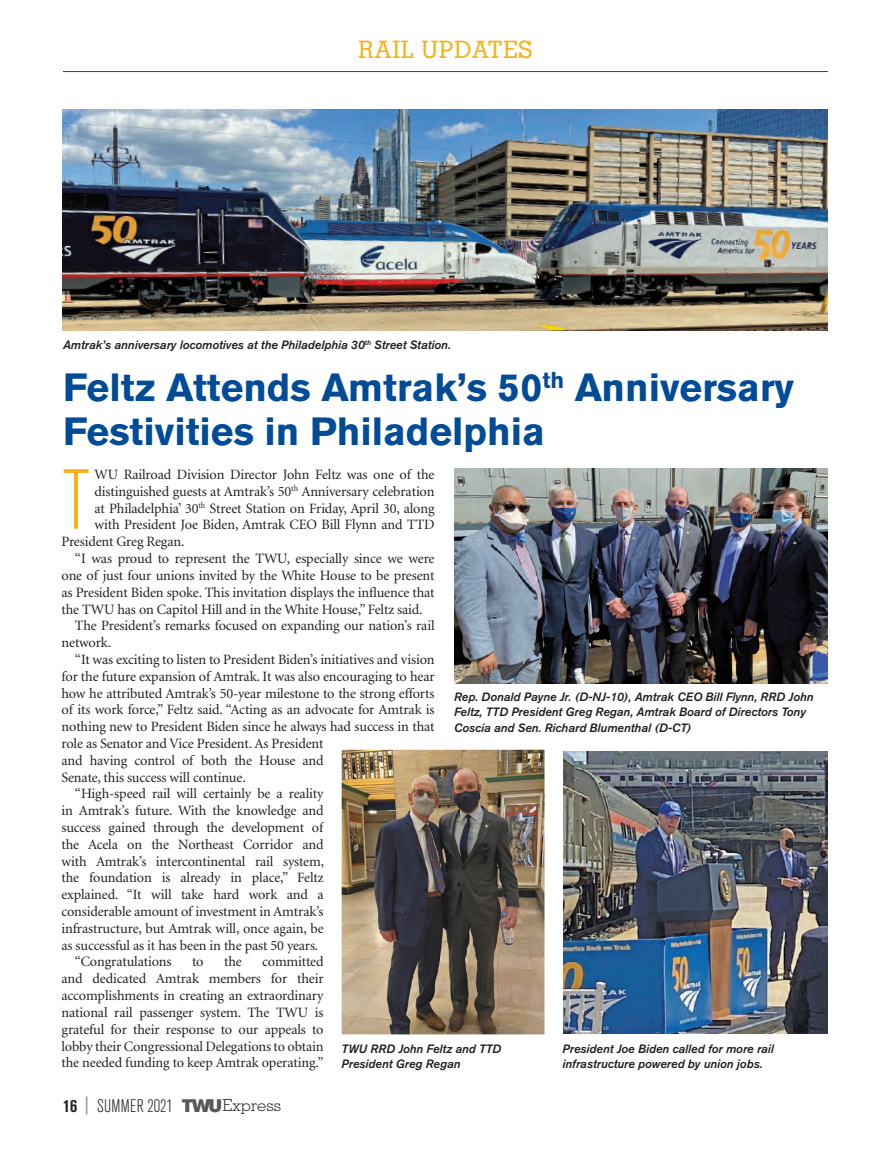
<style>
.page{position:relative;width:891px;height:1175px;background:#fff}
.page>*{position:absolute;margin:0;border:0;box-sizing:border-box;transform-origin:0 0}
.t1{font:300 condensed 84px "Akzidenz Grotesk BE";color:#f3b31b}
.t2{font:700 39px/43.5px "Akzidenz Grotesk BE";color:#014b97}
.t3{font:500 24px "Memphis";letter-spacing:.02em;color:#f3b31b}
.t4{font:300 condensed 18px "Akzidenz Grotesk BE";letter-spacing:.015em;color:#231f20}
.t5{font:14.25px/16.8px "Minion";letter-spacing:-.01em;color:#231f20;text-align:justify}
.t6{font:italic 500 12px/15px "Akzidenz Grotesk BE";color:#231f20}
.s1{font-weight:700}
.s2{font-weight:500;color:#939598}
.s3{font-family:"Akzidenz Grotesk BE Super";font-weight:400;font-stretch:normal;color:#57585a}
.s4{font-family:"Memphis";font-stretch:normal;font-size:16.5px}
</style>
<div class="page">
<hr style="left:63px;top:71px;width:765px;height:1px;background:#014b97">
<img style="left:454px;top:468px;width:374px;height:215px">
<img style="left:572px;top:751px;width:256px;height:282px">
<img style="left:341px;top:749px;width:231px;height:286px">
<img style="left:62px;top:109px;width:766px;height:222px">
<h3 class="t3" style="left:358px;top:34px;width:176px">RAIL UPDATES</h3>
<p class="t6" style="left:63px;top:337px;width:390px">Amtrak’s anniversary locomotives at the Philadelphia 30<sup>th</sup> Street Station.</p>
<h2 class="t2" style="left:63px;top:366px;width:733px">Feltz Attends Amtrak’s 50<sup>th</sup> Anniversary<br>Festivities in Philadelphia</h2>
<p class="t5" style="left:94px;top:466px;width:342px">WU Railroad Division Director John Feltz was one of the</p>
<p class="t5" style="left:94px;top:483px;width:342px">distinguished guests at Amtrak’s 50<sup>th</sup> Anniversary celebration</p>
<p class="t5" style="left:95px;top:500px;width:342px">at Philadelphia’ 30<sup>th</sup> Street Station on Friday, April 30, along</p>
<p class="t5" style="left:94px;top:517px;width:342px">with President Joe Biden, Amtrak CEO Bill Flynn and TTD</p>
<p class="t5" style="left:61px;top:534px;width:124px">President Greg Regan.</p>
<p class="t5" style="left:75px;top:550px;width:361px">“I was proud to represent the TWU, especially since we were</p>
<p class="t5" style="left:61px;top:567px;width:375px">one of just four unions invited by the White House to be present</p>
<p class="t5" style="left:61px;top:584px;width:375px">as President Biden spoke. This invitation displays the influence that</p>
<p class="t5" style="left:61px;top:601px;width:363px">the TWU has on Capitol Hill and in the White House,” Feltz said.</p>
<p class="t5" style="left:75px;top:618px;width:361px">The President’s remarks focused on expanding our nation’s rail</p>
<p class="t5" style="left:61px;top:634px;width:51px">network.</p>
<p class="t5" style="left:75px;top:651px;width:361px">“It was exciting to listen to President Biden’s initiatives and vision</p>
<p class="t5" style="left:61px;top:668px;width:375px">for the future expansion of Amtrak. It was also encouraging to hear</p>
<p class="t5" style="left:61px;top:685px;width:375px">how he attributed Amtrak’s 50-year milestone to the strong efforts</p>
<p class="t5" style="left:61px;top:702px;width:375px">of its work force,” Feltz said. “Acting as an advocate for Amtrak is</p>
<p class="t5" style="left:61px;top:718px;width:375px">nothing new to President Biden since he always had success in that</p>
<p class="t5" style="left:61px;top:735px;width:264px">role as Senator and Vice President. As President</p>
<p class="t5" style="left:61px;top:752px;width:264px">and having control of both the House and</p>
<p class="t5" style="left:61px;top:769px;width:186px">Senate, this success will continue.</p>
<p class="t5" style="left:75px;top:786px;width:250px">“High-speed rail will certainly be a reality</p>
<p class="t5" style="left:61px;top:802px;width:264px">in Amtrak’s future. With the knowledge and</p>
<p class="t5" style="left:61px;top:819px;width:263px">success gained through the development of</p>
<p class="t5" style="left:61px;top:836px;width:264px">the Acela on the Northeast Corridor and</p>
<p class="t5" style="left:61px;top:853px;width:264px">with Amtrak’s intercontinental rail system,</p>
<p class="t5" style="left:61px;top:870px;width:264px">the foundation is already in place,” Feltz</p>
<p class="t5" style="left:61px;top:886px;width:264px">explained. “It will take hard work and a</p>
<p class="t5" style="left:61px;top:903px;width:264px">considerable amount of investment in Amtrak’s</p>
<p class="t5" style="left:61px;top:920px;width:264px">infrastructure, but Amtrak will, once again, be</p>
<p class="t5" style="left:61px;top:937px;width:258px">as successful as it has been in the past 50 years.</p>
<p class="t5" style="left:75px;top:954px;width:98px">“Congratulations</p>
<p class="t5" style="left:192px;top:954px;width:13px">to</p>
<p class="t5" style="left:224px;top:954px;width:19px">the</p>
<h1 class="t1" style="left:63px;top:454px;width:28px">T</h1>
<p class="t6" style="left:454px;top:690px;width:361px">Rep. Donald Payne Jr. (D-NJ-10), Amtrak CEO Bill Flynn, RRD John<br>Feltz, TTD President Greg Regan, Amtrak Board of Directors Tony<br>Coscia and Sen. Richard Blumenthal (D-CT)</p>
<p class="t5" style="left:61px;top:954px;width:264px;text-indent:201px">committed and dedicated Amtrak members for their accomplishments in creating an extraordinary national rail passenger system. The TWU is grateful for their response to our appeals to lobby their Congressional Delegations to obtain the needed funding to keep Amtrak operating.”</p>
<p class="t6" style="left:342px;top:1041px;width:161px">TWU RRD John Feltz and TTD<br>President Greg Regan</p>
<p class="t6" style="left:563px;top:1041px;width:213px">President Joe Biden called for more rail infrastructure powered by union jobs.</p>
<p class="t4" style="left:63px;top:1096px;width:220px"><span class="s1">16</span> <span class="s2">|</span> SUMMER 2021 <span class="s3">TWU</span><span class="s4">Express</span></p>
</div>
